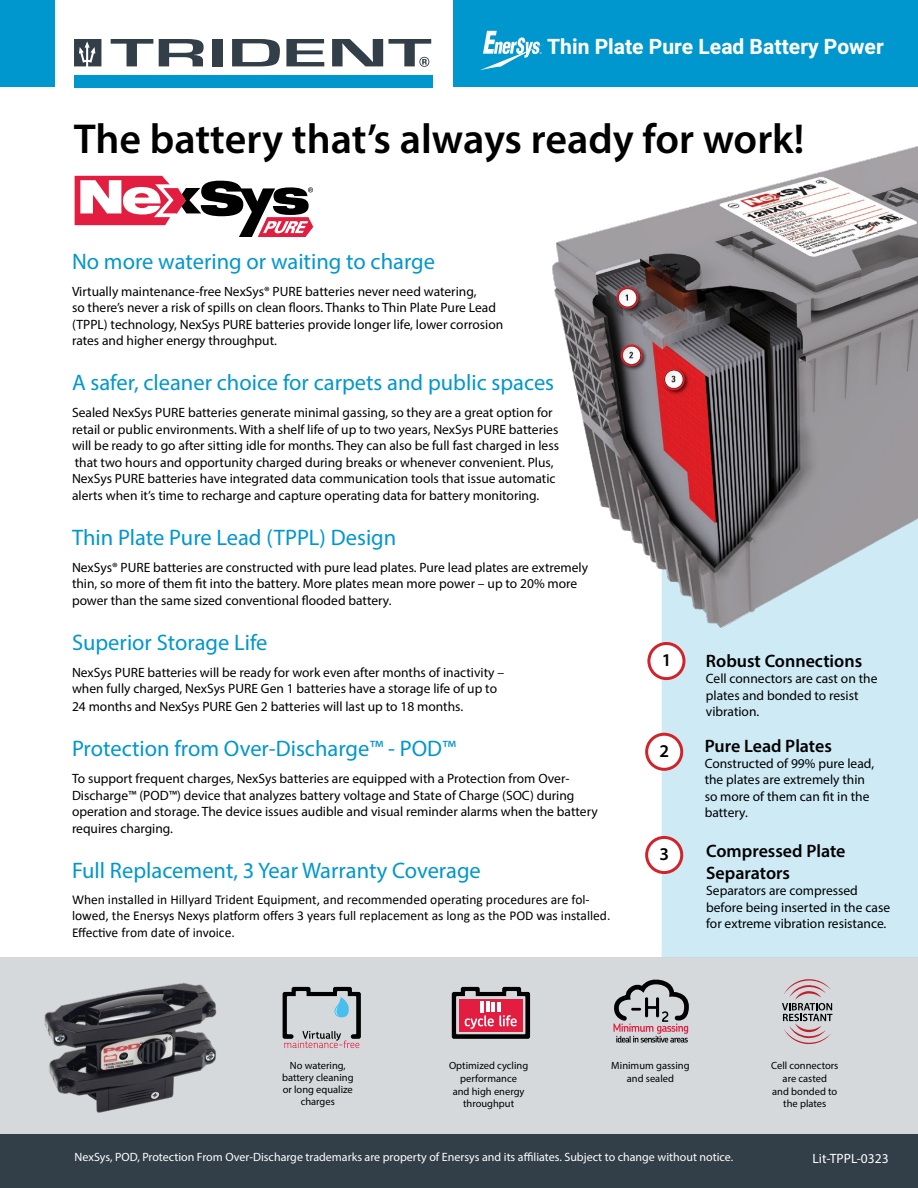
<style>
.page{position:relative;width:918px;height:1188px;background:#fff}
.page>*{position:absolute;margin:0;border:0;box-sizing:border-box;transform-origin:0 0}
.t1{font:600 42px "Myriad Pro";color:#000}
.t2{font:22.5px "Myriad Pro";color:#0097ce}
.t3{font:700 21px "Heebo";color:#fff}
.t4{font:600 18px/21.6px "Myriad Pro";color:#000}
.t5{font:13.5px/16.5px "Myriad Pro";color:#000}
.t6{font:13.5px/16.2px "Calibri";color:#000}
.t7{font:13.5px "Myriad Pro";color:#fff}
.t8{font:12px "Myriad Pro";color:#fff}
.t9{font:10.5px/12.6px "Myriad Pro";color:#000;text-align:center}
</style>
<div class="page">
<div style="left:0;top:957px;width:918px;height:231px;background:#d6d9db"></div>
<div style="left:662px;top:627px;width:256px;height:330px;background:#cdeaf5"></div>
<div style="left:0;top:0;width:918px;height:87px;background:#0097ce"></div>
<div style="left:55px;top:0;width:397px;height:139px;background:#fff"></div>
<svg style="left:111px;top:39px;width:42px;height:27px"></svg>
<svg style="left:159px;top:39px;width:45px;height:27px"></svg>
<div style="left:212px;top:39px;width:10px;height:27px;background:#323e48"></div>
<svg style="left:232px;top:39px;width:48px;height:27px"></svg>
<svg style="left:286px;top:39px;width:38px;height:27px"></svg>
<svg style="left:332px;top:39px;width:99px;height:28px"></svg>
<div style="left:74px;top:75px;width:359px;height:13px;background:#0097ce"></div>
<svg style="left:74px;top:39px;width:27px;height:27px"></svg>
<div style="left:0;top:1134px;width:918px;height:54px;background:#323e48"></div>
<svg style="left:75px;top:176px;width:238px;height:61px"></svg>
<svg style="left:283px;top:987px;width:78px;height:61px"></svg>
<svg style="left:452px;top:987px;width:78px;height:52px"></svg>
<svg style="left:613px;top:979px;width:75px;height:64px"></svg>
<svg style="left:782px;top:979px;width:50px;height:65px"></svg>
<svg style="left:480px;top:31px;width:64px;height:39px"></svg>
<img style="left:553px;top:146px;width:365px;height:481px">
<img style="left:44px;top:982px;width:173px;height:131px">
<div style="left:649px;top:643px;width:35px;height:36px;background:#fff;border-radius:50%"></div>
<div style="left:647px;top:642px;width:38px;height:38px;border:3px solid #d2232a;border-radius:50%"></div>
<div style="left:647px;top:734px;width:35px;height:35px;background:#fff;border-radius:50%"></div>
<div style="left:645px;top:733px;width:38px;height:38px;border:3px solid #d2232a;border-radius:50%"></div>
<div style="left:647px;top:837px;width:35px;height:36px;background:#fff;border-radius:50%"></div>
<div style="left:645px;top:836px;width:38px;height:38px;border:3px solid #d2232a;border-radius:50%"></div>
<h3 class="t3" style="left:547px;top:32px;width:338px">Thin Plate Pure Lead Battery Power</h3>
<h1 class="t1" style="left:74px;top:112px;width:732px">The battery that’s always ready for work!</h1>
<h2 class="t2" style="left:72px;top:247px;width:365px">No more watering or waiting to charge</h2>
<p class="t5" style="left:72px;top:283px;width:433px">Virtually maintenance-free NexSys® PURE batteries never need watering,<br>so there’s never a risk of spills on clean floors. Thanks to Thin Plate Pure Lead (TPPL) technology, NexSys PURE batteries provide longer life, lower corrosion rates and higher energy throughput.</p>
<h2 class="t2" style="left:72px;top:369px;width:484px">A safer, cleaner choice for carpets and public spaces</h2>
<p class="t5" style="left:72px;top:404px;width:489px">Sealed NexSys PURE batteries generate minimal gassing, so they are a great option for retail or public environments. With a shelf life of up to two years, NexSys PURE batteries will be ready to go after sitting idle for months. They can also be full fast charged in less that two hours and opportunity charged during breaks or whenever convenient. Plus, NexSys PURE batteries have integrated data communication tools that issue automatic alerts when it’s time to recharge and capture operating data for battery monitoring.</p>
<h2 class="t2" style="left:72px;top:523px;width:326px">Thin Plate Pure Lead (TPPL) Design</h2>
<p class="t5" style="left:72px;top:559px;width:518px">NexSys® PURE batteries are constructed with pure lead plates. Pure lead plates are extremely thin, so more of them fit into the battery. More plates mean more power – up to 20% more power than the same sized conventional flooded battery.</p>
<h2 class="t2" style="left:72px;top:628px;width:197px">Superior Storage Life</h2>
<p class="t5" style="left:72px;top:664px;width:434px">NexSys PURE batteries will be ready for work even after months of inactivity – when fully charged, NexSys PURE Gen 1 batteries have a storage life of up to</p>
<p class="t5" style="left:72px;top:698px;width:393px">24 months and NexSys PURE Gen 2 batteries will last up to 18 months.</p>
<h2 class="t2" style="left:72px;top:735px;width:386px">Protection from Over-Discharge™ - POD™</h2>
<p class="t5" style="left:72px;top:770px;width:527px">To support frequent charges, NexSys batteries are equipped with a Protection from Over-Discharge™ (POD™) device that analyzes battery voltage and State of Charge (SOC) during operation and storage. The device issues audible and visual reminder alarms when the battery requires charging.</p>
<h2 class="t2" style="left:72px;top:856px;width:410px">Full Replacement, 3 Year Warranty Coverage</h2>
<p class="t6" style="left:72px;top:891px;width:540px">When installed in Hillyard Trident Equipment, and recommended operating procedures are fol&shy;lowed, the Enersys Nexys platform offers 3 years full replacement as long as the POD was installed.<br>Effective from date of invoice.</p>
<h3 class="t4" style="left:662px;top:649px;width:11px">1</h3>
<h3 class="t4" style="left:659px;top:740px;width:11px">2</h3>
<h3 class="t4" style="left:659px;top:843px;width:11px">3</h3>
<h3 class="t4" style="left:706px;top:649px;width:158px">Robust Connections</h3>
<p class="t5" style="left:706px;top:670px;width:173px">Cell connectors are cast on the plates and bonded to resist vibration.</p>
<h3 class="t4" style="left:705px;top:734px;width:129px">Pure Lead Plates</h3>
<p class="t5" style="left:705px;top:755px;width:171px">Constructed of 99% pure lead, the plates are extremely thin so more of them can fit in the battery.</p>
<h3 class="t4" style="left:706px;top:840px;width:141px">Compressed Plate<br>Separators</h3>
<p class="t5" style="left:706px;top:882px;width:185px">Separators are compressed before being inserted in the case for extreme vibration resistance.</p>
<p class="t9" style="left:282px;top:1060px;width:73px;line-height:12px">No watering, battery cleaning or long equalize charges</p>
<p class="t9" style="left:449px;top:1059px;width:81px">Optimized cycling performance<br>and high energy throughput</p>
<p class="t9" style="left:611px;top:1059px;width:80px">Minimum gassing and sealed</p>
<p class="t9" style="left:771px;top:1059px;width:69px">Cell connectors are casted<br>and bonded to the plates</p>
<p class="t8" style="left:75px;top:1150px;width:660px">NexSys, POD, Protection From Over-Discharge trademarks are property of Enersys and its affiliates. Subject to change without notice.</p>
<p class="t7" style="left:813px;top:1150px;width:78px">Lit-TPPL-0323</p>
</div>
